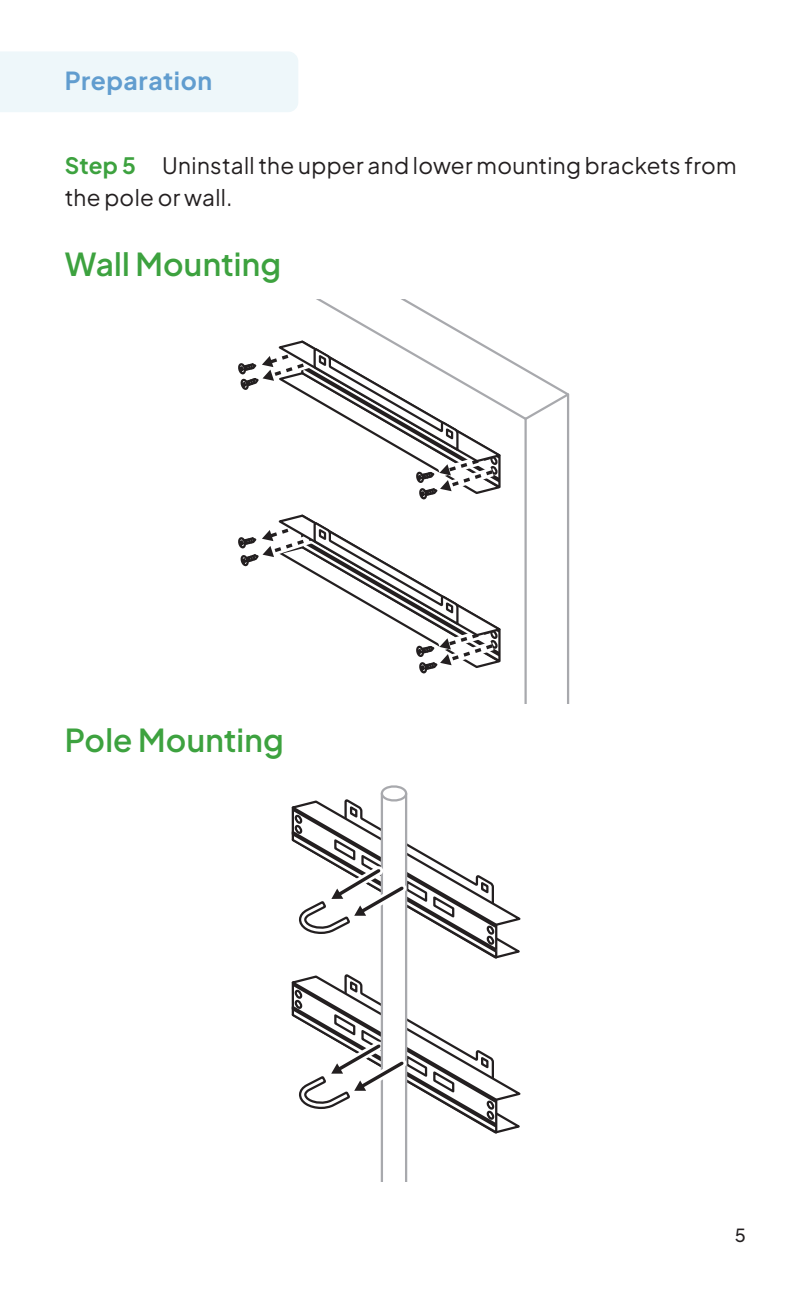
<style>
.page{position:relative;width:810px;height:1296px;background:#fff}
.page>*{position:absolute;margin:0;border:0;box-sizing:border-box;transform-origin:0 0}
.Section_Subtitle{font:600 31.5px "Plus Jakarta Sans";letter-spacing:.005em;color:#3da23f}
.t1{font:700 24.75px "Plus Jakarta Sans";letter-spacing:.025em;color:#619dcf}
.Body_Text{font:22.5px/31.5px "Plus Jakarta Sans";letter-spacing:.015em;color:#231f20}
.t2{font:500 18px "Plus Jakarta Sans";color:#231f20}
.s1{font-weight:700;color:#3da23f}
</style>
<div class="page">
<div style="left:0;top:52px;width:298px;height:60px;background:#eef7fa"></div>
<hr style="left:524px;top:419px;width:3px;height:284px;background:#a8a9ad">
<hr style="left:567px;top:394px;width:2px;height:309px;background:#a8a9ad">
<svg style="left:238px;top:300px;width:332px;height:389px"></svg>
<svg style="left:291px;top:785px;width:230px;height:396px"></svg>
<p class="t1" style="left:65px;top:61px;width:149px">Preparation</p>
<p class="Body_Text" style="left:65px;top:148px;width:673px"><span class="s1">Step 5</span> Uninstall the upper and lower mounting brackets from the pole or wall.</p>
<p class="Section_Subtitle" style="left:65px;top:239px;width:218px">Wall Mounting</p>
<p class="Section_Subtitle" style="left:65px;top:715px;width:221px">Pole Mounting</p>
<p class="t2" style="left:735px;top:1221px;width:13px">5</p>
</div>
